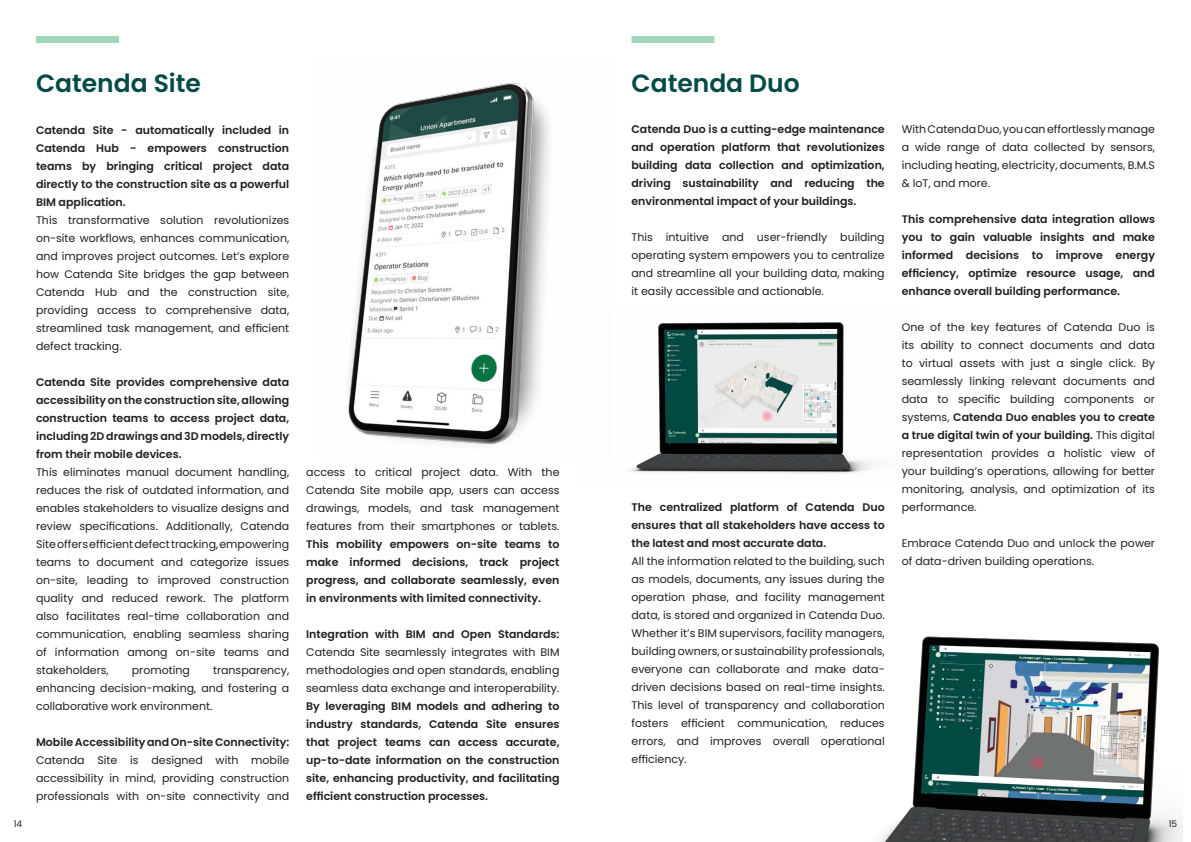
<style>
.page{position:relative;width:1191px;height:842px;background:#fff}
.page>*{position:absolute;margin:0;border:0;box-sizing:border-box;transform-origin:0 0}
.Title_page{font:600 25px "Poppins";color:#044b45}
.text_bold{font:11px/18px "Poppins";color:#231f20;text-align:justify}
.text_area__b{font:600 11px/18px "Poppins";color:#231f20;text-align:justify}
.text_area__b-2{font:11px/18px "Poppins";color:#231f20;text-align:justify}
.text_bold-2{font:600 11px/18px "Poppins";color:#231f20;text-align:justify}
.t1{font:9px "Poppins";color:#231f20}
.s1{font-weight:400}
.s2{font-weight:600}
</style>
<div class="page">
<div style="left:36px;top:36px;width:83px;height:7px;background:#a2d6b8"></div>
<img style="left:348px;top:83px;width:202px;height:362px">
<div style="left:631px;top:36px;width:83px;height:7px;background:#a2d6b8"></div>
<img style="left:880px;top:636px;width:302px;height:206px">
<img style="left:629px;top:322px;width:243px;height:152px">
<p class="Title_page" style="left:36px;top:68px;width:166px">Catenda Site</p>
<p class="text_area__b" style="left:36px;top:121px;width:255px">Catenda Site - automatically included in Catenda Hub - empowers construction teams by bringing critical project data directly to the construction site as a powerful BIM application.</p>
<p class="text_area__b-2" style="left:36px;top:211px;width:255px">This transformative solution revolutionizes on-site workflows, enhances communication, and improves project outcomes. Let’s explore how Catenda Site bridges the gap between Catenda Hub and the construction site, providing access to comprehensive data, streamlined task management, and efficient defect tracking.</p>
<p class="text_area__b" style="left:36px;top:373px;width:255px">Catenda Site provides comprehensive data accessibility on the construction site, allowing construction teams to access project data, including 2D drawings and 3D models, directly from their mobile devices.</p>
<p class="text_area__b-2" style="left:36px;top:463px;width:255px">This eliminates manual document handling, reduces the risk of outdated information, and enables stakeholders to visualize designs and review specifications. Additionally, Catenda Site offers efficient defect tracking, empowering teams to document and categorize issues on-site, leading to improved construction quality and reduced rework. The platform also facilitates real-time collaboration and communication, enabling seamless sharing of information among on-site teams and stakeholders,</p>
<p class="text_area__b-2" style="left:132px;top:661px;width:60px">promoting</p>
<p class="text_area__b-2" style="left:36px;top:661px;width:255px;text-indent:177px">transparency, enhancing decision-making, and fostering a collaborative work environment.</p>
<p class="text_area__b" style="left:36px;top:733px;width:255px">Mobile Accessibility and On-site Connectivity:</p>
<p class="text_area__b-2" style="left:36px;top:751px;width:255px">Catenda Site is designed with mobile accessibility in mind, providing construction professionals with on-site connectivity and</p>
<p class="text_area__b" style="left:306px;top:463px;width:255px"><span class="s1">access to critical project data. With the Catenda Site mobile app, users can access drawings, models, and task management features from their smartphones or tablets.<br></span>This mobility empowers on-site teams to make informed decisions, track project progress, and collaborate seamlessly, even in environments with limited connectivity.</p>
<p class="text_area__b" style="left:306px;top:625px;width:255px">Integration with BIM and Open Standards:<br><span class="s1">Catenda Site seamlessly integrates with BIM methodologies and open standards, enabling seamless data exchange and interoperability.<br></span>By leveraging BIM models and adhering to industry standards, Catenda Site ensures that project teams can access accurate, up-to-date information on the construction site, enhancing productivity, and facilitating efficient construction processes.</p>
<p class="Title_page" style="left:631px;top:69px;width:170px">Catenda Duo</p>
<p class="text_bold-2" style="left:631px;top:121px;width:255px">Catenda Duo is a cutting-edge maintenance and operation platform that revolutionizes building data collection and optimization, driving sustainability and reducing the environmental impact of your buildings.</p>
<p class="text_bold" style="left:631px;top:229px;width:255px">This intuitive and user-friendly building operating system empowers you to centralize and streamline all your building data, making it easily accessible and actionable.</p>
<p class="text_bold-2" style="left:631px;top:499px;width:255px">The centralized platform of Catenda Duo ensures that all stakeholders have access to the latest and most accurate data.</p>
<p class="text_bold" style="left:631px;top:553px;width:255px">All the information related to the building, such as models, documents, any issues during the operation phase, and facility management data, is stored and organized in Catenda Duo.<br>Whether it’s BIM supervisors, facility managers, building owners, or sustainability professionals, everyone can collaborate and make data&shy;driven decisions based on real-time insights.<br>This level of transparency and collaboration fosters efficient communication, reduces errors, and improves overall operational efficiency.</p>
<p class="text_bold" style="left:901px;top:121px;width:255px">With Catenda Duo, you can effortlessly manage a wide range of data collected by sensors, including heating, electricity, documents, B.M.S &amp; IoT, and more.</p>
<p class="text_bold-2" style="left:901px;top:211px;width:255px">This comprehensive data integration allows you to gain valuable insights and make informed decisions to improve energy efficiency, optimize resource usage, and enhance overall building performance.</p>
<p class="text_bold" style="left:901px;top:319px;width:255px">One of the key features of Catenda Duo is its ability to connect documents and data to virtual assets with just a single click. By seamlessly linking relevant documents and data to specific building components or systems, <span class="s2">Catenda Duo enables you to create a true digital twin of your building.</span> This digital representation provides a holistic view of your building’s operations, allowing for better monitoring, analysis, and optimization of its performance.</p>
<p class="text_bold" style="left:901px;top:534px;width:255px">Embrace Catenda Duo and unlock the power of data-driven building operations.</p>
<p class="t1" style="left:14px;top:819px;width:10px">14</p>
<p class="t1" style="left:1168px;top:819px;width:10px">15</p>
</div>
